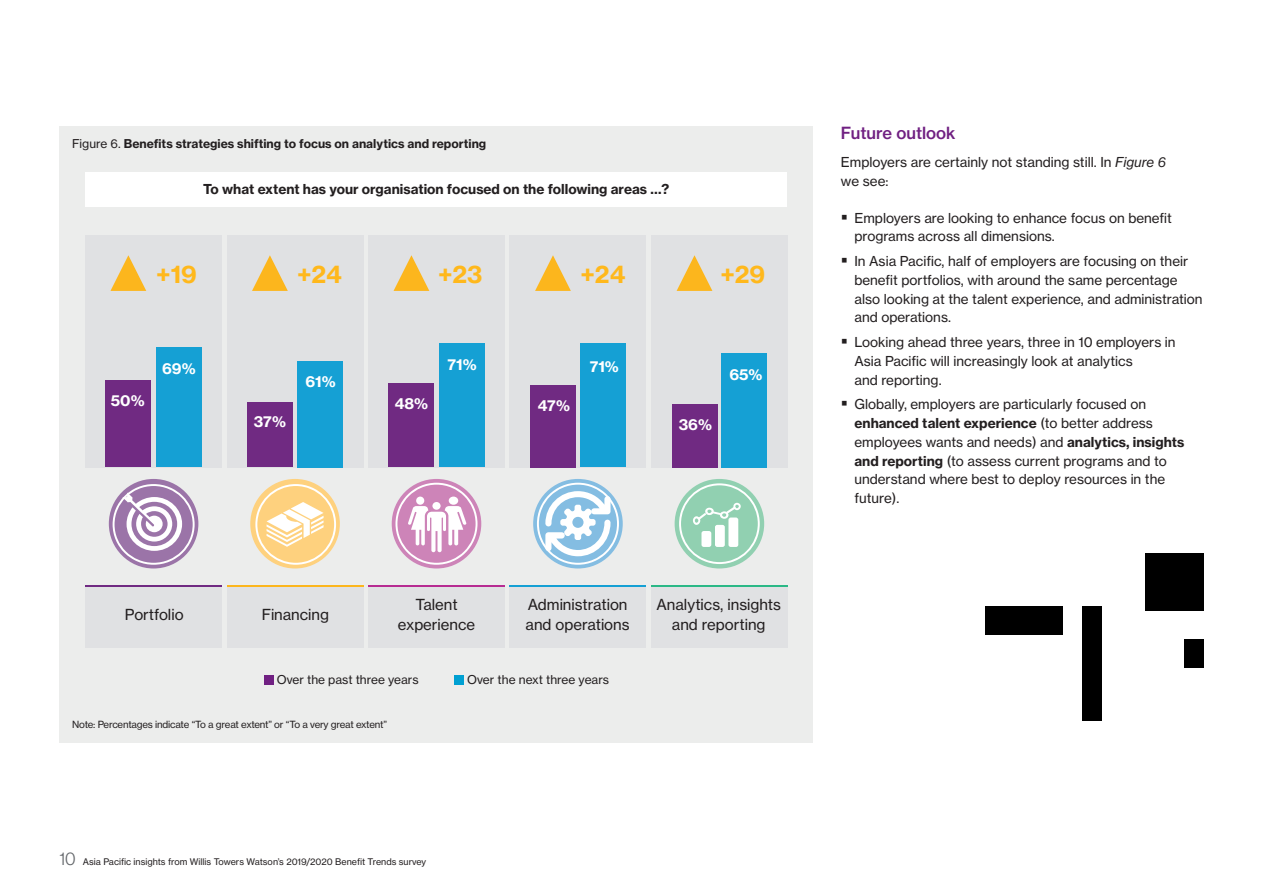
<style>
.page{position:relative;width:1263px;height:893px;background:#fff}
.page>*{position:absolute;margin:0;border:0;box-sizing:border-box;transform-origin:0 0}
.Body_text_black{font:24px "N Haas Grotesk TX Std 75 Bd";color:#ffb81c}
.Subhead_1__11_13_Med{font:16.5px "N Haas Grotesk TX Std 65 Md";color:#702082}
.Body_text_black-2{font:15px/19.5px "N Haas Grotesk TX Std 55 Rg";color:#231f20;text-align:center}
.Body_text_black-3{font:15px "N Haas Grotesk TX Std 75 Bd";color:#fff}
.Body_text_black-4{font:13.5px/18.8px "N Haas Grotesk TX Std 55 Rg";color:#231f20}
.Body_text_black-5{font:13.5px "N Haas Grotesk TX Std 75 Bd";color:#231f20}
.Callout_4__8pt_bold{font:12px "N Haas Grotesk TX Std 75 Bd";color:#231f20}
.Body_text_black-6{font:12px "N Haas Grotesk TX Std 55 Rg";color:#231f20}
.TOC_level_2{font:9.75px "N Haas Grotesk TX Std 55 Rg";letter-spacing:-.025em;color:#231f20}
.t1{font:9px "N Haas Grotesk TX Std 55 Rg";color:#231f20}
.s1{font-family:"N Haas Grotesk TX Std 55 Rg"}
.s2{font-family:"N Haas Grotesk DS Std 45 Lt";font-size:18px;color:#63666a}
.s3{font-family:"N Haas Grotesk TX Std 56 It"}
.s4{font-family:"N Haas Grotesk TX Std 75 Bd"}
</style>
<div class="page">
<div style="left:59px;top:126px;width:754px;height:617px;background:#ecedec"></div>
<div style="left:1145px;top:554px;width:58px;height:57px;background:#000"></div>
<div style="left:1184px;top:639px;width:19px;height:29px;background:#000"></div>
<div style="left:1082px;top:607px;width:20px;height:114px;background:#000"></div>
<div style="left:985px;top:607px;width:78px;height:28px;background:#000"></div>
<div style="left:264px;top:675px;width:10px;height:9px;background:#702082"></div>
<div style="left:454px;top:675px;width:10px;height:9px;background:#00a0d2"></div>
<div style="left:85px;top:172px;width:702px;height:34px;background:#fff"></div>
<div style="left:85px;top:235px;width:137px;height:232px;background:#e0e1e3"></div>
<div style="left:227px;top:235px;width:136px;height:232px;background:#e0e1e3"></div>
<div style="left:368px;top:235px;width:137px;height:232px;background:#e0e1e3"></div>
<div style="left:510px;top:235px;width:136px;height:232px;background:#e0e1e3"></div>
<div style="left:651px;top:235px;width:136px;height:232px;background:#e0e1e3"></div>
<div style="left:247px;top:403px;width:46px;height:64px;background:#702a82"></div>
<div style="left:388px;top:384px;width:46px;height:83px;background:#702a82"></div>
<div style="left:530px;top:385px;width:46px;height:82px;background:#702a82"></div>
<div style="left:105px;top:380px;width:46px;height:87px;background:#702a82"></div>
<div style="left:156px;top:348px;width:46px;height:119px;background:#15a0d4"></div>
<div style="left:297px;top:361px;width:46px;height:106px;background:#15a0d4"></div>
<div style="left:439px;top:343px;width:45px;height:124px;background:#15a0d4"></div>
<div style="left:580px;top:343px;width:46px;height:124px;background:#15a0d4"></div>
<div style="left:671px;top:404px;width:46px;height:63px;background:#702a82"></div>
<div style="left:721px;top:353px;width:46px;height:114px;background:#15a0d4"></div>
<div style="left:85px;top:586px;width:137px;height:62px;background:#e0e1e3"></div>
<div style="left:227px;top:586px;width:136px;height:62px;background:#e0e1e3"></div>
<div style="left:368px;top:586px;width:137px;height:62px;background:#e0e1e3"></div>
<div style="left:510px;top:586px;width:136px;height:62px;background:#e0e1e3"></div>
<div style="left:651px;top:586px;width:136px;height:62px;background:#e0e1e3"></div>
<hr style="left:85px;top:585px;width:137px;height:2px;background:#702a82">
<hr style="left:227px;top:585px;width:136px;height:2px;background:#fcb61d">
<hr style="left:368px;top:585px;width:137px;height:2px;background:#b72c92">
<hr style="left:510px;top:585px;width:136px;height:2px;background:#15a0d4">
<hr style="left:651px;top:585px;width:136px;height:2px;background:#2bb886">
<div style="left:109px;top:479px;width:89px;height:89px;background:#9b74a8;border-radius:50%"></div>
<svg style="left:113px;top:484px;width:82px;height:81px"></svg>
<div style="left:250px;top:479px;width:90px;height:89px;background:#fed17e;border-radius:50%"></div>
<svg style="left:255px;top:484px;width:81px;height:81px"></svg>
<div style="left:392px;top:479px;width:89px;height:89px;background:#cd84b8;border-radius:50%"></div>
<svg style="left:395px;top:483px;width:82px;height:82px"></svg>
<div style="left:533px;top:479px;width:90px;height:89px;background:#84bde2;border-radius:50%"></div>
<svg style="left:537px;top:483px;width:82px;height:82px"></svg>
<div style="left:675px;top:479px;width:89px;height:89px;background:#91d0b1;border-radius:50%"></div>
<svg style="left:679px;top:483px;width:81px;height:81px"></svg>
<svg style="left:110px;top:255px;width:36px;height:36px"></svg>
<svg style="left:252px;top:255px;width:36px;height:36px"></svg>
<svg style="left:393px;top:255px;width:36px;height:36px"></svg>
<svg style="left:535px;top:255px;width:36px;height:36px"></svg>
<svg style="left:677px;top:255px;width:35px;height:36px"></svg>
<p class="Callout_4__8pt_bold" style="left:72px;top:136px;width:416px"><span class="s1">Figure 6.</span> Benefits strategies shifting to focus on analytics and reporting</p>
<p class="Body_text_black-5" style="left:203px;top:181px;width:468px">To what extent has your organisation focused on the following areas …?</p>
<p class="Body_text_black" style="left:156px;top:260px;width:42px">+19</p>
<p class="Body_text_black" style="left:297px;top:260px;width:46px">+24</p>
<p class="Body_text_black" style="left:438px;top:260px;width:46px">+23</p>
<p class="Body_text_black" style="left:580px;top:260px;width:46px">+24</p>
<p class="Body_text_black" style="left:720px;top:260px;width:46px">+29</p>
<p class="Body_text_black-3" style="left:111px;top:391px;width:35px">50%</p>
<p class="Body_text_black-3" style="left:162px;top:359px;width:35px">69%</p>
<p class="Body_text_black-3" style="left:254px;top:412px;width:34px">37%</p>
<p class="Body_text_black-3" style="left:305px;top:372px;width:32px">61%</p>
<p class="Body_text_black-3" style="left:447px;top:355px;width:31px">71%</p>
<p class="Body_text_black-3" style="left:590px;top:357px;width:31px">71%</p>
<p class="Body_text_black-3" style="left:395px;top:394px;width:35px">48%</p>
<p class="Body_text_black-3" style="left:537px;top:396px;width:34px">47%</p>
<p class="Body_text_black-3" style="left:679px;top:415px;width:35px">36%</p>
<p class="Body_text_black-3" style="left:729px;top:365px;width:34px">65%</p>
<p class="Body_text_black-2" style="left:125px;top:605px;width:60px">Portfolio</p>
<p class="Body_text_black-2" style="left:262px;top:605px;width:69px">Financing</p>
<p class="Body_text_black-2" style="left:398px;top:595px;width:79px">Talent experience</p>
<p class="Body_text_black-2" style="left:526px;top:595px;width:105px;text-align:left">Administration and operations</p>
<p class="Body_text_black-2" style="left:656px;top:595px;width:126px">Analytics, insights and reporting</p>
<p class="Body_text_black-6" style="left:277px;top:673px;width:143px">Over the past three years</p>
<p class="Body_text_black-6" style="left:467px;top:673px;width:143px">Over the next three years</p>
<p class="TOC_level_2" style="left:72px;top:718px;width:316px">Note: Percentages indicate “To a great extent” or “To a very great extent”</p>
<p class="t1" style="left:59px;top:857px;width:368px"><span class="s2">10</span> Asia Pacific insights from Willis Towers Watson’s 2019/2020 Benefit Trends survey</p>
<p class="Subhead_1__11_13_Med" style="left:841px;top:123px;width:116px">Future outlook</p>
<p class="Body_text_black-4" style="left:841px;top:153px;width:327px">Employers are certainly not standing still. In <span class="s3">Figure 6 </span>we see:</p>
<p class="Body_text_black-4" style="left:854px;top:208px;width:319px">Employers are looking to enhance focus on benefit programs across all dimensions.</p>
<p class="Body_text_black-4" style="left:854px;top:252px;width:350px">In Asia Pacific, half of employers are focusing on their benefit portfolios, with around the same percentage also looking at the talent experience, and administration and operations.</p>
<p class="Body_text_black-4" style="left:854px;top:333px;width:323px">Looking ahead three years, three in 10 employers in<br>Asia Pacific will increasingly look at analytics<br>and reporting.</p>
<p class="Body_text_black-4" style="left:854px;top:395px;width:331px">Globally, employers are particularly focused on <span class="s4">enhanced talent experience</span> (to better address employees wants and needs) and <span class="s4">analytics, insights and reporting</span> (to assess current programs and to understand where best to deploy resources in the future).</p>
</div>
